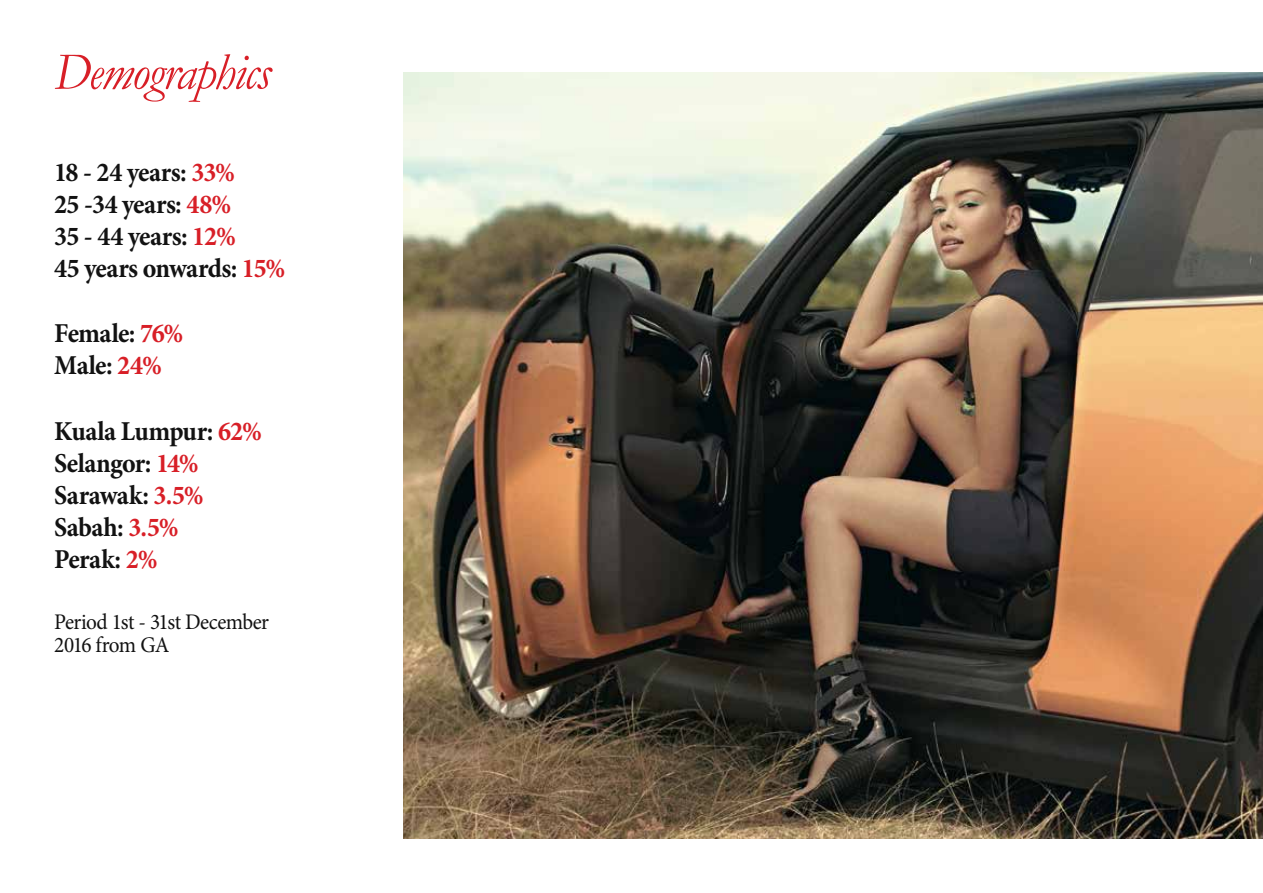
<style>
.page{position:relative;width:1263px;height:893px;background:#fff}
.page>*{position:absolute;margin:0;border:0;box-sizing:border-box;transform-origin:0 0}
.t1{font:italic 52.8px "Garamond";letter-spacing:-.03em;color:#d81f27;scale:.95 1}
.t2{font:700 27.3px/32px "Minion Pro";letter-spacing:-.02em;color:#121212;scale:.95 1}
.t3{font:22.35px/22.4px "Minion Pro";letter-spacing:-.03em;color:#121212;scale:.95 1}
.s1{color:#d81f27}
</style>
<div class="page">
<img style="left:404px;top:72px;width:859px;height:767px">
<h1 class="t1" style="left:54px;top:40px;width:230px">Demographics</h1>
<p class="t2" style="left:54px;top:156px;width:245px">18 - 24 years: <span class="s1">33%<br></span>25 -34 years: <span class="s1">48%<br></span>35 - 44 years: <span class="s1">12%<br></span>45 years onwards: <span class="s1">15%</span></p>
<p class="t2" style="left:54px;top:317px;width:137px">Female: <span class="s1">76%<br></span>Male: <span class="s1">24%</span></p>
<p class="t2" style="left:54px;top:415px;width:220px">Kuala Lumpur: <span class="s1">62%<br></span>Selangor: <span class="s1">14%<br></span>Sarawak: <span class="s1">3.5%<br></span>Sabah: <span class="s1">3.5%<br></span>Perak: <span class="s1">2%</span></p>
<p class="t3" style="left:54px;top:611px;width:228px">Period 1st - 31st December<br>2016 from GA</p>
</div>
